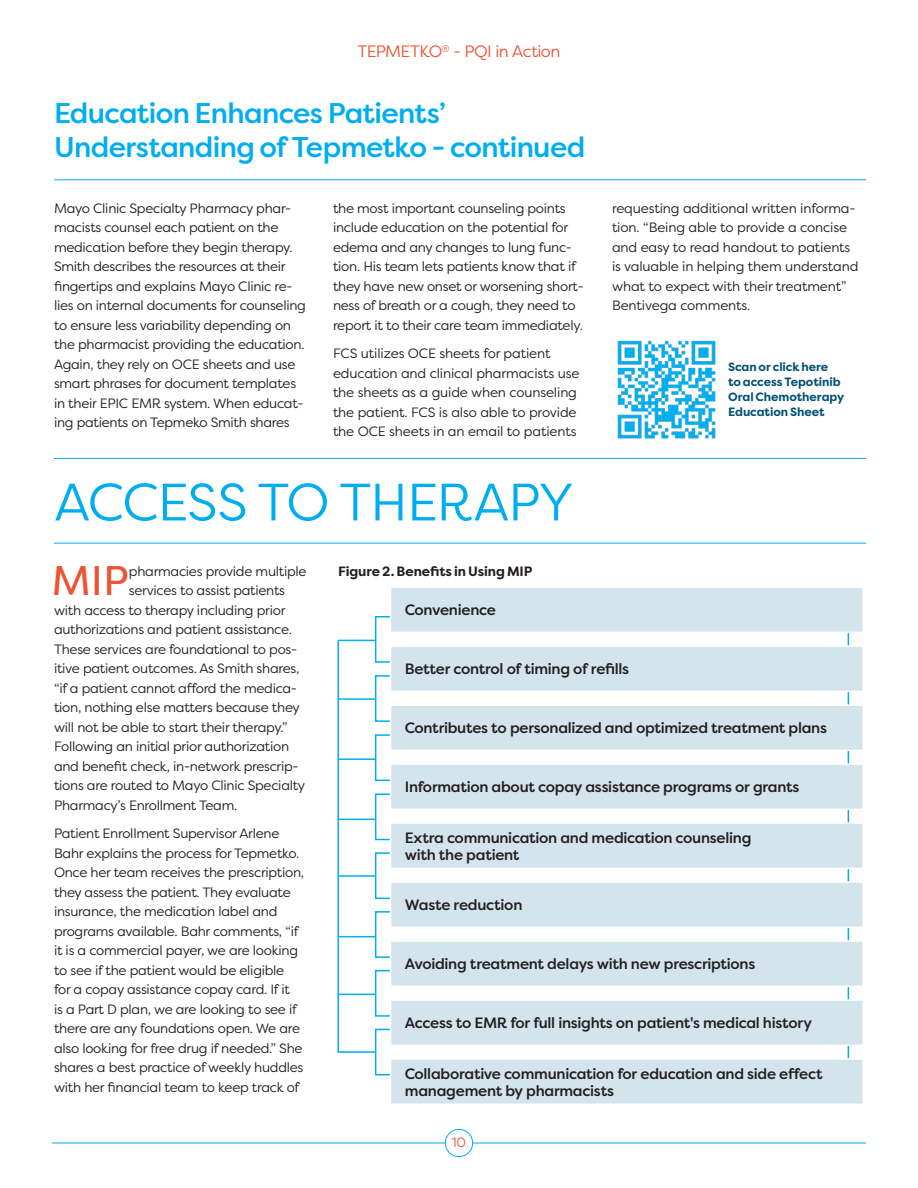
<style>
.page{position:relative;width:918px;height:1188px;background:#fff}
.page>*{position:absolute;margin:0;border:0;box-sizing:border-box;transform-origin:0 0}
.t1{font:52.5px "Filson Pro";letter-spacing:-.02em;color:#00aeef}
.Drop_Cap_-_Kate{font:41.4px "Filson Pro";color:#ec5434}
.t2{font:500 28.5px/34.5px "Filson Pro";letter-spacing:-.02em;color:#00aeef}
.t3{font:16.5px "Filson Pro";letter-spacing:-.035em;color:#ec5434}
.t4{font:500 15px/16.5px "Filson Pro";letter-spacing:-.02em;color:#231f20}
.Body_Copy_-_Kate{font:13.5px/19.5px "Filson Pro";letter-spacing:-.02em;color:#231f20}
.Drop_Cap_-_Kate-2{font:13.5px "Filson Pro";letter-spacing:-.02em;color:#231f20}
.t5{font:700 13.5px "Filson Pro";letter-spacing:-.01em;color:#231f20}
.t6{font:13.5px "Filson Pro";color:#ec5434}
.t7{font:700 12px/15px "Filson Pro";letter-spacing:-.005em;color:#005074}
</style>
<div class="page">
<hr style="left:52px;top:1143px;width:814px;height:1px;background:#00aeef">
<div style="left:445px;top:1129px;width:28px;height:28px;background:#fff;border-radius:50%"></div>
<div style="left:445px;top:1129px;width:28px;height:28px;border:1px solid #00aeef;border-radius:50%"></div>
<img style="left:617px;top:340px;width:99px;height:99px">
<hr style="left:54px;top:180px;width:812px;height:1px;background:#00aeef">
<hr style="left:54px;top:543px;width:812px;height:1px;background:#00aeef">
<hr style="left:54px;top:458px;width:812px;height:1px;background:#00aeef">
<div style="left:391px;top:587px;width:472px;height:45px;background:#d4e4ed"></div>
<div style="left:390px;top:586px;width:474px;height:47px;border:2px solid #fff"></div>
<div style="left:391px;top:646px;width:472px;height:45px;background:#d4e4ed"></div>
<div style="left:390px;top:645px;width:474px;height:47px;border:2px solid #fff"></div>
<div style="left:391px;top:705px;width:472px;height:45px;background:#d4e4ed"></div>
<div style="left:390px;top:704px;width:474px;height:47px;border:2px solid #fff"></div>
<div style="left:391px;top:764px;width:472px;height:45px;background:#d4e4ed"></div>
<div style="left:390px;top:763px;width:474px;height:47px;border:2px solid #fff"></div>
<div style="left:391px;top:823px;width:472px;height:45px;background:#d4e4ed"></div>
<div style="left:390px;top:822px;width:474px;height:47px;border:2px solid #fff"></div>
<div style="left:391px;top:882px;width:472px;height:45px;background:#d4e4ed"></div>
<div style="left:390px;top:881px;width:474px;height:47px;border:2px solid #fff"></div>
<div style="left:391px;top:941px;width:472px;height:45px;background:#d4e4ed"></div>
<div style="left:390px;top:940px;width:474px;height:47px;border:2px solid #fff"></div>
<div style="left:391px;top:1000px;width:472px;height:45px;background:#d4e4ed"></div>
<div style="left:390px;top:999px;width:474px;height:47px;border:2px solid #fff"></div>
<div style="left:391px;top:1059px;width:472px;height:45px;background:#d4e4ed"></div>
<div style="left:390px;top:1058px;width:474px;height:47px;border:2px solid #fff"></div>
<div style="left:315px;top:610px;width:83px;height:61px;background:#fff"></div>
<div style="left:307px;top:617px;width:91px;height:466px;background:#fff"></div>
<svg style="left:337px;top:639px;width:39px;height:415px"></svg>
<p class="t3" style="left:358px;top:41px;width:204px">TEPMETKO<sup>®</sup> - PQI in Action</p>
<p class="t2" style="left:54px;top:95px;width:533px">Education Enhances Patients’<br>Understanding of Tepmetko - continued</p>
<p class="Body_Copy_-_Kate" style="left:54px;top:198px;width:254px">Mayo Clinic Specialty Pharmacy phar&shy;macists counsel each patient on the medication before they begin therapy.<br>Smith describes the resources at their fingertips and explains Mayo Clinic re&shy;lies on internal documents for counseling to ensure less variability depending on the pharmacist providing the education.<br>Again, they rely on OCE sheets and use smart phrases for document templates in their EPIC EMR system. When educat&shy;ing patients on Tepmeko Smith shares</p>
<p class="Body_Copy_-_Kate" style="left:333px;top:198px;width:252px">the most important counseling points include education on the potential for edema and any changes to lung func&shy;tion. His team lets patients know that if they have new onset or worsening short&shy;ness of breath or a cough, they need to report it to their care team immediately.</p>
<p class="Body_Copy_-_Kate" style="left:333px;top:343px;width:248px">FCS utilizes OCE sheets for patient education and clinical pharmacists use the sheets as a guide when counseling the patient. FCS is also able to provide the OCE sheets in an email to patients</p>
<p class="t1" style="left:55px;top:468px;width:520px">ACCESS TO THERAPY</p>
<p class="Body_Copy_-_Kate" style="left:612px;top:198px;width:248px">requesting additional written informa&shy;tion. “Being able to provide a concise and easy to read handout to patients is valuable in helping them understand what to expect with their treatment” Bentivega comments.</p>
<p class="t7" style="left:728px;top:360px;width:118px">Scan or click here to access Tepotinib<br>Oral Chemotherapy<br>Education Sheet</p>
<p class="Drop_Cap_-_Kate" style="left:52px;top:553px;width:79px">MIP</p>
<p class="Drop_Cap_-_Kate-2" style="left:129px;top:562px;width:179px">pharmacies provide multiple</p>
<p class="Drop_Cap_-_Kate-2" style="left:129px;top:582px;width:158px">services to assist patients</p>
<p class="Drop_Cap_-_Kate-2" style="left:54px;top:601px;width:233px">with access to therapy including prior</p>
<p class="Drop_Cap_-_Kate-2" style="left:54px;top:621px;width:240px">authorizations and patient assistance.</p>
<p class="Drop_Cap_-_Kate-2" style="left:54px;top:640px;width:245px">These services are foundational to pos-</p>
<p class="Drop_Cap_-_Kate-2" style="left:54px;top:660px;width:247px">itive patient outcomes. As Smith shares,</p>
<p class="Drop_Cap_-_Kate-2" style="left:54px;top:679px;width:245px">“if a patient cannot afford the medica-</p>
<p class="Drop_Cap_-_Kate-2" style="left:54px;top:699px;width:247px">tion, nothing else matters because they</p>
<p class="Drop_Cap_-_Kate-2" style="left:54px;top:718px;width:235px">will not be able to start their therapy.”</p>
<p class="Drop_Cap_-_Kate-2" style="left:54px;top:738px;width:237px">Following an initial prior authorization</p>
<p class="Drop_Cap_-_Kate-2" style="left:54px;top:757px;width:246px">and benefit check, in-network prescrip-</p>
<p class="Drop_Cap_-_Kate-2" style="left:54px;top:777px;width:253px">tions are routed to Mayo Clinic Specialty</p>
<p class="Drop_Cap_-_Kate-2" style="left:54px;top:796px;width:185px">Pharmacy’s Enrollment Team.</p>
<p class="Body_Copy_-_Kate" style="left:54px;top:824px;width:252px">Patient Enrollment Supervisor Arlene Bahr explains the process for Tepmetko.<br>Once her team receives the prescription, they assess the patient. They evaluate insurance, the medication label and programs available. Bahr comments, “if it is a commercial payer, we are looking to see if the patient would be eligible for a copay assistance copay card. If it<br>is a Part D plan, we are looking to see if there are any foundations open. We are also looking for free drug if needed.” She shares a best practice of weekly huddles with her financial team to keep track of</p>
<p class="t5" style="left:338px;top:563px;width:196px">Figure 2. Benefits in Using MIP</p>
<p class="t4" style="left:405px;top:602px;width:93px">Convenience</p>
<p class="t4" style="left:405px;top:661px;width:226px">Better control of timing of refills</p>
<p class="t4" style="left:405px;top:720px;width:424px">Contributes to personalized and optimized treatment plans</p>
<p class="t4" style="left:405px;top:779px;width:396px">Information about copay assistance programs or grants</p>
<p class="t4" style="left:405px;top:829px;width:348px">Extra communication and medication counseling with the patient</p>
<p class="t4" style="left:405px;top:897px;width:119px">Waste reduction</p>
<p class="t4" style="left:405px;top:956px;width:352px">Avoiding treatment delays with new prescriptions</p>
<p class="t4" style="left:405px;top:1015px;width:409px">Access to EMR for full insights on patient's medical history</p>
<p class="t4" style="left:405px;top:1065px;width:419px">Collaborative communication for education and side effect management by pharmacists</p>
<p class="t6" style="left:452px;top:1133px;width:16px">10</p>
</div>
